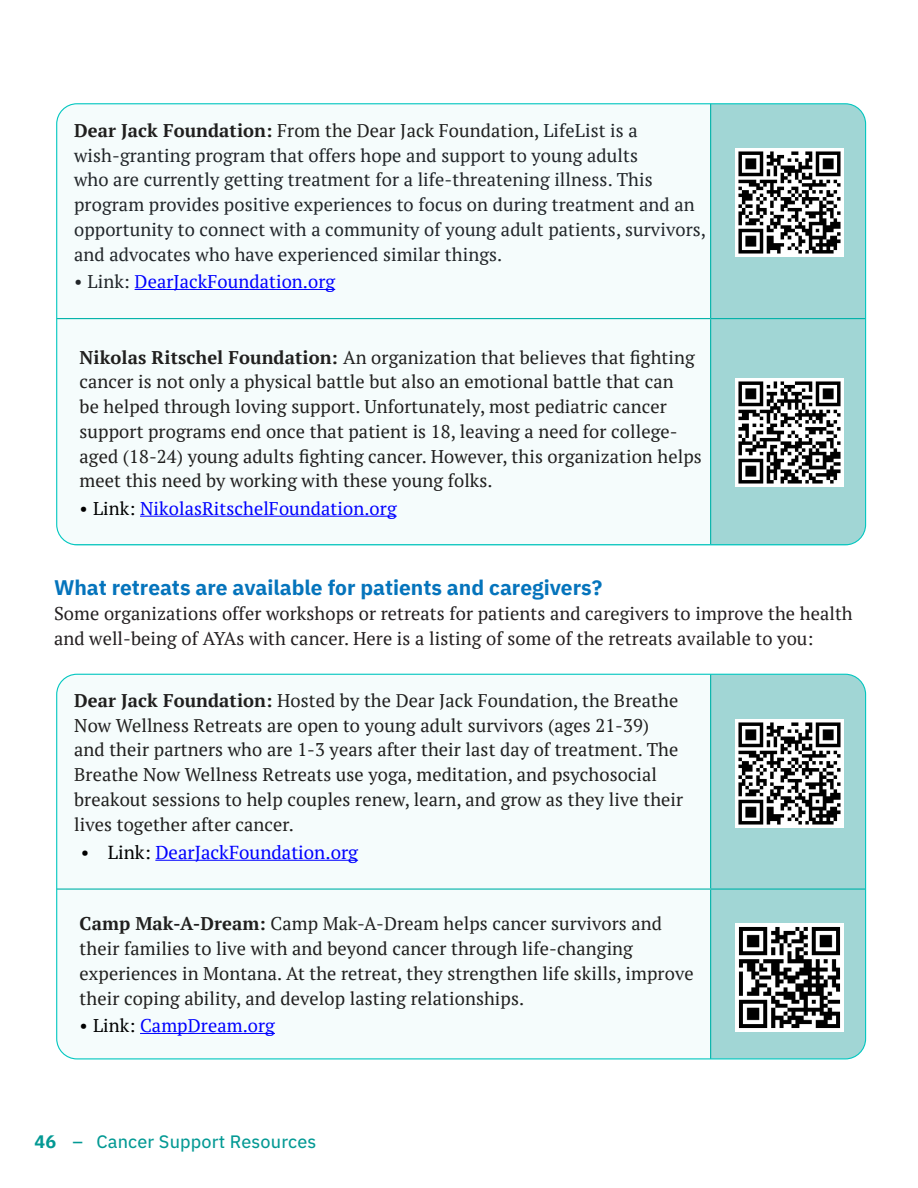
<style>
.page{position:relative;width:918px;height:1188px;background:#fff}
.page>*{position:absolute;margin:0;border:0;box-sizing:border-box;transform-origin:0 0}
.Normal0{font:700 21px "IBM Plex Sans";color:#0574bc}
.t1{font:18.75px "PT Serif";color:#00f}
.t2{font:18.3px/24.8px "PT Serif";letter-spacing:.005em;color:#201f1e}
.t3{font:18.3px/24.8px "PT Serif";letter-spacing:.005em;color:#212529}
.Normal0-2{font:18.3px/24.8px "PT Serif";letter-spacing:.005em;color:#231f20}
.t4{font:18.3px "PT Serif";letter-spacing:.005em;color:#00f}
.Normal0-3{font:18px "IBM Plex Sans Text";letter-spacing:.01em;color:#039994}
.Paragraph_Style_1{font:700 18px "IBM Plex Sans";color:#039994}
.s1{font-weight:700;color:#201f1e}
.s2{color:#201f1e}
.s3{color:#212529}
.s4{font-weight:700}
.s5{color:#000}
</style>
<div class="page">
<div style="left:57px;top:105px;width:653px;height:439px;background:#f5fcfc"></div>
<div style="left:711px;top:104px;width:155px;height:440px;background:#a1d6d5"></div>
<hr style="left:57px;top:318px;width:654px;height:1px;background:#00b2a9">
<hr style="left:711px;top:318px;width:155px;height:1px;background:#00b2a9">
<hr style="left:57px;top:544px;width:654px;height:1px;background:#00b2a9">
<hr style="left:711px;top:544px;width:155px;height:1px;background:#00b2a9">
<hr style="left:710px;top:104px;width:1px;height:214px;background:#00b2a9">
<hr style="left:710px;top:319px;width:1px;height:225px;background:#00b2a9">
<hr style="left:135px;top:289px;width:200px;height:1px;background:#00f">
<img style="left:735px;top:149px;width:108px;height:108px">
<hr style="left:140px;top:516px;width:257px;height:1px;background:#00f">
<img style="left:735px;top:378px;width:108px;height:108px">
<div style="left:57px;top:674px;width:653px;height:385px;background:#f5fcfc"></div>
<div style="left:711px;top:674px;width:155px;height:385px;background:#a1d6d5"></div>
<hr style="left:57px;top:889px;width:654px;height:1px;background:#00b2a9">
<hr style="left:711px;top:889px;width:155px;height:1px;background:#00b2a9">
<hr style="left:710px;top:674px;width:1px;height:215px;background:#00b2a9">
<hr style="left:710px;top:890px;width:1px;height:169px;background:#00b2a9">
<hr style="left:155px;top:860px;width:203px;height:1px;background:#00f">
<img style="left:735px;top:719px;width:108px;height:108px">
<hr style="left:140px;top:1033px;width:135px;height:1px;background:#00f">
<img style="left:735px;top:923px;width:108px;height:108px">
<p class="t3" style="left:74px;top:118px;width:633px"><span class="s1">Dear Jack Foundation:</span> <span class="s2">From the Dear Jack Foundation,</span> LifeList is a wish-granting program that offers hope and support to young adults<br>who are currently getting treatment for a life-threatening illness. This program provides positive experiences to focus on during treatment and an opportunity to connect with a community of young adult patients, survivors, and advocates who have experienced similar things.</p>
<p class="t4" style="left:74px;top:270px;width:263px"><span class="s3">• Link:</span> DearJackFoundation.org</p>
<p class="t2" style="left:80px;top:344px;width:624px"><span class="s4">Nikolas Ritschel Foundation:</span> An organization that believes that fighting cancer is not only a physical battle but also an emotional battle that can<br>be helped through loving support. Unfortunately, most pediatric cancer support programs end once that patient is 18, leaving a need for college&shy;aged (18-24) young adults fighting cancer. However, this organization helps meet this need by working with these young folks.</p>
<p class="t4" style="left:80px;top:496px;width:319px"><span class="s5">• Link:</span> NikolasRitschelFoundation.org</p>
<p class="Normal0" style="left:54px;top:571px;width:550px">What retreats are available for patients and caregivers?</p>
<p class="Normal0-2" style="left:54px;top:601px;width:800px">Some organizations offer workshops or retreats for patients and caregivers to improve the health and well-being of AYAs with cancer. Here is a listing of some of the retreats available to you:</p>
<p class="t2" style="left:74px;top:688px;width:611px"><span class="s4">Dear Jack Foundation:</span> Hosted by the Dear Jack Foundation, the Breathe Now Wellness Retreats are open to young adult survivors (ages 21-39) and their partners who are 1-3 years after their last day of treatment. The Breathe Now Wellness Retreats use yoga, meditation, and psychosocial breakout sessions to help couples renew, learn, and grow as they live their lives together after cancer.</p>
<p class="t1" style="left:81px;top:840px;width:279px"><span class="s5">• Link:</span> DearJackFoundation.org</p>
<p class="t2" style="left:80px;top:911px;width:616px"><span class="s4">Camp Mak-A-Dream:</span> Camp Mak-A-Dream helps cancer survivors and their families to live with and beyond cancer through life-changing experiences in Montana. At the retreat, they strengthen life skills, improve their coping ability, and develop lasting relationships.</p>
<p class="t4" style="left:80px;top:1014px;width:197px"><span class="s5">• Link:</span> CampDream.org</p>
<p class="Paragraph_Style_1" style="left:34px;top:1127px;width:23px">46</p>
<p class="Normal0-3" style="left:72px;top:1128px;width:246px">– Cancer Support Resources</p>
</div>
